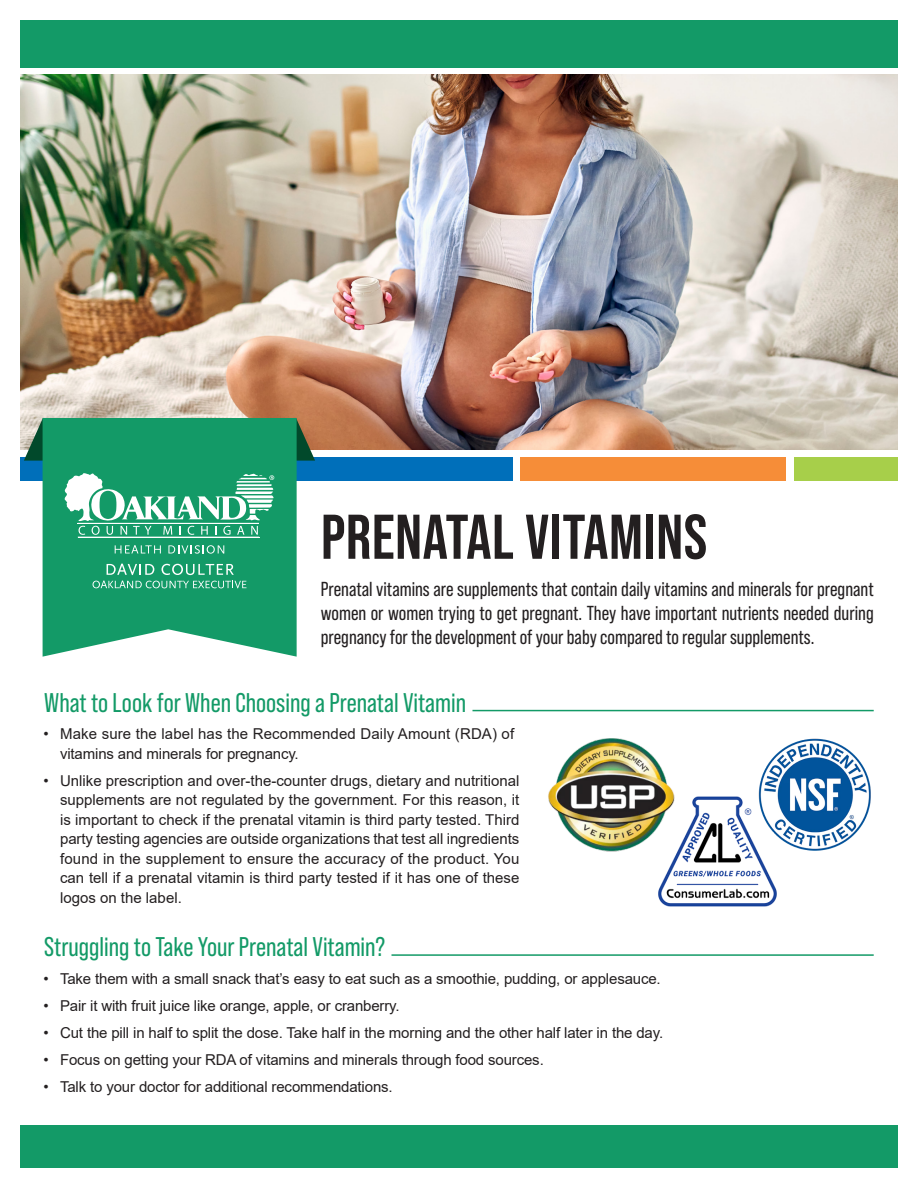
<style>
.page{position:relative;width:918px;height:1188px;background:#fff}
.page>*{position:absolute;margin:0;border:0;box-sizing:border-box;transform-origin:0 0}
.t1{font:700 63px "Bebas Neue Pro";letter-spacing:.01em;color:#231f20}
.t2{font:27px "Bebas Neue Pro";color:#139a67}
.t3{font:20.25px/24.3px "Bebas Neue Pro";color:#231f20;text-align:justify}
.t4{font:15px/19.5px "Arial";letter-spacing:-.01em;color:#231f20;text-align:justify}
.t5{font:15px "Arial";letter-spacing:.01em;color:#231f20}
</style>
<div class="page">
<img style="left:658px;top:796px;width:118px;height:111px">
<img style="left:20px;top:75px;width:878px;height:374px">
<div style="left:520px;top:458px;width:266px;height:23px;background:#f68d38"></div>
<div style="left:20px;top:20px;width:878px;height:48px;background:#139a67"></div>
<div style="left:794px;top:458px;width:104px;height:23px;background:#a7cf4a"></div>
<div style="left:20px;top:458px;width:493px;height:23px;background:#006fba"></div>
<svg style="left:297px;top:418px;width:18px;height:43px"></svg>
<svg style="left:24px;top:418px;width:19px;height:43px"></svg>
<svg style="left:43px;top:418px;width:254px;height:239px;background:#26a273"></svg>
<hr style="left:78px;top:537px;width:181px;height:1px;background:#fff">
<svg style="left:65px;top:473px;width:209px;height:62px"></svg>
<svg style="left:115px;top:545px;width:46px;height:8px"></svg>
<svg style="left:168px;top:545px;width:56px;height:9px"></svg>
<svg style="left:107px;top:564px;width:47px;height:11px"></svg>
<svg style="left:162px;top:564px;width:72px;height:11px"></svg>
<svg style="left:93px;top:581px;width:153px;height:7px"></svg>
<div style="left:20px;top:1125px;width:878px;height:43px;background:#139a67"></div>
<hr style="left:472px;top:710px;width:402px;height:1px;background:#139a67">
<hr style="left:392px;top:954px;width:482px;height:2px;background:#139a67">
<img style="left:548px;top:738px;width:127px;height:116px">
<img style="left:757px;top:738px;width:114px;height:119px">
<p class="t1" style="left:321px;top:501px;width:388px">PRENATAL VITAMINS</p>
<p class="t3" style="left:321px;top:577px;width:554px">Prenatal vitamins are supplements that contain daily vitamins and minerals for pregnant women or women trying to get pregnant. They have important nutrients needed during pregnancy for the development of your baby compared to regular supplements.</p>
<p class="t2" style="left:44px;top:687px;width:423px">What to Look for When Choosing a Prenatal Vitamin</p>
<p class="t5" style="left:44px;top:724px;width:472px">• Make sure the label has the Recommended Daily Amount (RDA) of</p>
<p class="t4" style="left:60px;top:744px;width:240px">vitamins and minerals for pregnancy.</p>
<p class="t4" style="left:60px;top:771px;width:461px;text-indent:-16px">• Unlike prescription and over-the-counter drugs, dietary and nutritional supplements are not regulated by the government. For this reason, it is important to check if the prenatal vitamin is third party tested. Third party testing agencies are outside organizations that test all ingredients found in the supplement to ensure the accuracy of the product. You can tell if a prenatal vitamin is third party tested if it has one of these logos on the label.</p>
<p class="t2" style="left:44px;top:932px;width:343px">Struggling to Take Your Prenatal Vitamin?</p>
<p class="t4" style="left:44px;top:969px;width:619px">• Take them with a small snack that’s easy to eat such as a smoothie, pudding, or applesauce.</p>
<p class="t4" style="left:44px;top:996px;width:358px">• Pair it with fruit juice like orange, apple, or cranberry.</p>
<p class="t4" style="left:44px;top:1023px;width:621px">• Cut the pill in half to split the dose. Take half in the morning and the other half later in the day.</p>
<p class="t4" style="left:44px;top:1050px;width:502px">• Focus on getting your RDA of vitamins and minerals through food sources.</p>
<p class="t4" style="left:44px;top:1077px;width:351px">• Talk to your doctor for additional recommendations.</p>
</div>
